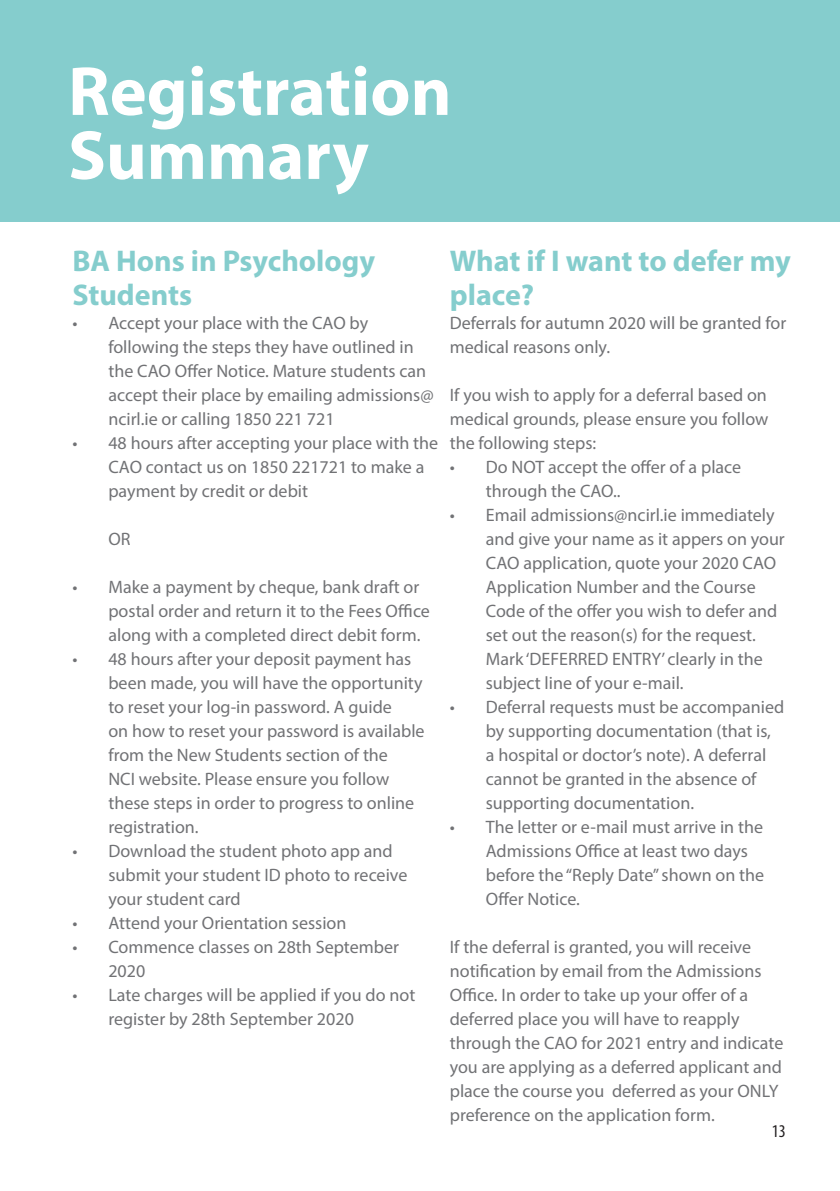
<style>
.page{position:relative;width:840px;height:1191px;background:#fff}
.page>*{position:absolute;margin:0;border:0;box-sizing:border-box;transform-origin:0 0}
.t1{font:700 70px/64px "Myriad Pro";color:#fff}
.t2{font:700 30px/34px "Myriad Pro";color:#85cdcd}
.t3{font:18px/24px "Myriad Pro";color:#717275}
.t4{font:condensed 18px "Myriad Pro";color:#231f20}
</style>
<div class="page">
<div style="left:0;top:0;width:839px;height:221px;background:#85cdcd"></div>
<h1 class="t1" style="left:68px;top:57px;width:385px">Registration<br>Summary</h1>
<h2 class="t2" style="left:72px;top:242px;width:304px">BA Hons in Psychology<br>Students</h2>
<p class="t3" style="left:108px;top:310px;width:326px;text-indent:-36px">• Accept your place with the CAO by following the steps they have outlined in the CAO Offer Notice. Mature students can accept their place by emailing admissions@ ncirl.ie or calling 1850 221 721</p>
<p class="t3" style="left:108px;top:430px;width:331px;text-indent:-36px">• 48 hours after accepting your place with the<br>CAO contact us on 1850 221721 to make a payment by credit or debit</p>
<p class="t3" style="left:108px;top:526px;width:24px">OR</p>
<p class="t3" style="left:108px;top:574px;width:323px;text-indent:-36px">• Make a payment by cheque, bank draft or postal order and return it to the Fees Office along with a completed direct debit form.</p>
<p class="t3" style="left:108px;top:646px;width:317px;text-indent:-36px">• 48 hours after your deposit payment has been made, you will have the opportunity to reset your log-in password. A guide<br>on how to reset your password is available from the New Students section of the<br>NCI website. Please ensure you follow these steps in order to progress to online registration.</p>
<p class="t3" style="left:108px;top:838px;width:300px;text-indent:-36px">• Download the student photo app and submit your student ID photo to receive your student card</p>
<p class="t3" style="left:72px;top:910px;width:275px">• Attend your Orientation session</p>
<p class="t3" style="left:108px;top:934px;width:292px;text-indent:-36px">• Commence classes on 28th September<br>2020</p>
<p class="t3" style="left:108px;top:982px;width:308px;text-indent:-36px">• Late charges will be applied if you do not register by 28th September 2020</p>
<h2 class="t2" style="left:449px;top:242px;width:342px">What if I want to defer my place?</h2>
<p class="t3" style="left:449px;top:310px;width:338px">Deferrals for autumn 2020 will be granted for medical reasons only.</p>
<p class="t3" style="left:449px;top:382px;width:320px;text-align:justify">If you wish to apply for a deferral based on medical grounds, please ensure you follow the following steps:</p>
<p class="t3" style="left:485px;top:454px;width:257px;text-indent:-36px">• Do NOT accept the offer of a place through the CAO..</p>
<p class="t3" style="left:485px;top:502px;width:300px;text-indent:-36px">• Email admissions@ncirl.ie immediately and give your name as it appers on your CAO application, quote your 2020 CAO Application Number and the Course Code of the offer you wish to defer and set out the reason(s) for the request.<br>Mark ‘DEFERRED ENTRY’ clearly in the subject line of your e-mail.</p>
<p class="t3" style="left:485px;top:694px;width:300px;text-indent:-36px">• Deferral requests must be accompanied by supporting documentation (that is,<br>a hospital or doctor’s note). A deferral cannot be granted in the absence of supporting documentation.</p>
<p class="t3" style="left:485px;top:814px;width:280px;text-indent:-36px">• The letter or e-mail must arrive in the<br>Admissions Office at least two days before the “Reply Date” shown on the<br>Offer Notice.</p>
<p class="t3" style="left:449px;top:934px;width:335px">If the deferral is granted, you will receive notification by email from the Admissions Office. In order to take up your offer of a deferred place you will have to reapply through the CAO for 2021 entry and indicate you are applying as a deferred applicant and place the course you deferred as your ONLY preference on the application form.</p>
<p class="t4" style="left:771px;top:1120px;width:15px">13</p>
</div>
